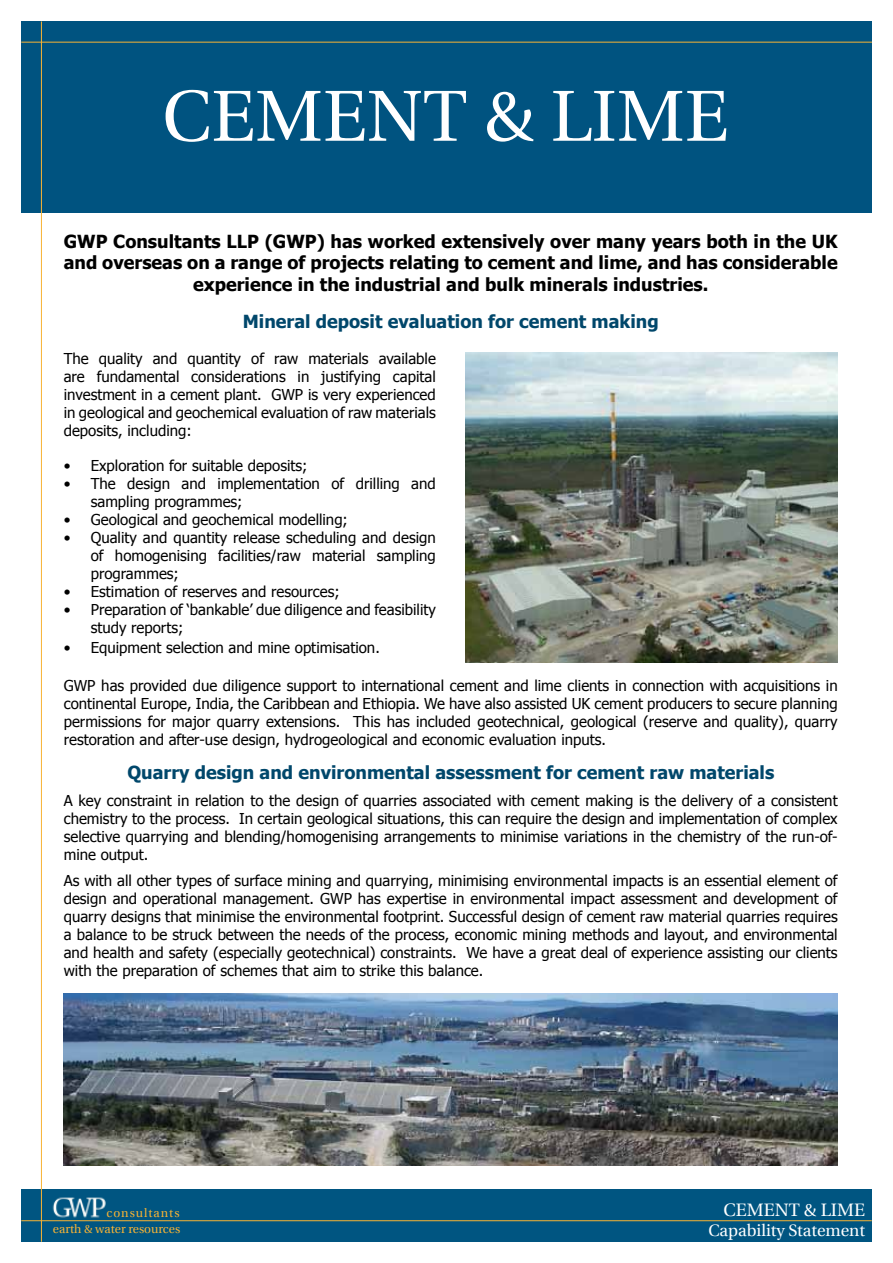
<style>
.page{position:relative;width:893px;height:1263px;background:#fff}
.page>*{position:absolute;margin:0;border:0;box-sizing:border-box;transform-origin:0 0}
.t1{font:72px "Utopia";color:#fff}
.t2{font:700 18px/21.6px "Tahoma";color:#000;text-align:center}
.t3{font:700 18px "Tahoma";color:#00476b}
.t4{font:18px "Utopia";color:#fff}
.t5{font:16.5px "Utopia";color:#fff}
.t6{font:15px/18px "Tahoma";color:#000;text-align:justify}
.t7{font:12px "Utopia";color:#f8b334}
.t8{font:12px "Utopia";letter-spacing:.08em;color:#f8b334}
</style>
<div class="page">
<div style="left:21px;top:21px;width:851px;height:192px;background:#005380"></div>
<div style="left:21px;top:1189px;width:851px;height:53px;background:#005581"></div>
<hr style="left:21px;top:42px;width:851px;height:1px;background:#f8b334">
<hr style="left:41px;top:21px;width:1px;height:1221px;background:#f8b334">
<img style="left:52px;top:1197px;width:54px;height:21px">
<hr style="left:21px;top:1220px;width:851px;height:1px;background:#f8b334">
<img style="left:466px;top:352px;width:372px;height:311px">
<img style="left:64px;top:994px;width:774px;height:171px">
<h1 class="t1" style="left:162px;top:76px;width:568px">CEMENT &amp; LIME</h1>
<p class="t2" style="left:64px;top:229px;width:775px">GWP Consultants LLP (GWP) has worked extensively over many years both in the UK and overseas on a range of projects relating to cement and lime, and has considerable experience in the industrial and bulk minerals industries.</p>
<p class="t3" style="left:243px;top:309px;width:417px">Mineral deposit evaluation for cement making</p>
<p class="t6" style="left:64px;top:349px;width:374px">The quality and quantity of raw materials available are fundamental considerations in justifying capital investment in a cement plant. GWP is very experienced in geological and geochemical evaluation of raw materials deposits, including:</p>
<p class="t6" style="left:64px;top:456px;width:245px">• Exploration for suitable deposits;</p>
<p class="t6" style="left:91px;top:474px;width:347px;text-indent:-27px">• The design and implementation of drilling and sampling programmes;</p>
<p class="t6" style="left:64px;top:510px;width:286px">• Geological and geochemical modelling;</p>
<p class="t6" style="left:91px;top:528px;width:347px;text-indent:-27px">• Quality and quantity release scheduling and design of homogenising facilities/raw material sampling programmes;</p>
<p class="t6" style="left:64px;top:582px;width:277px">• Estimation of reserves and resources;</p>
<p class="t6" style="left:91px;top:600px;width:347px;text-indent:-27px">• Preparation of ‘bankable’ due diligence and feasibility study reports;</p>
<p class="t6" style="left:64px;top:637px;width:318px">• Equipment selection and mine optimisation.</p>
<p class="t6" style="left:64px;top:676px;width:775px">GWP has provided due diligence support to international cement and lime clients in connection with acquisitions in continental Europe, India, the Caribbean and Ethiopia. We have also assisted UK cement producers to secure planning permissions for major quarry extensions. This has included geotechnical, geological (reserve and quality), quarry restoration and after-use design, hydrogeological and economic evaluation inputs.</p>
<p class="t3" style="left:127px;top:760px;width:648px">Quarry design and environmental assessment for cement raw materials</p>
<p class="t6" style="left:64px;top:790px;width:775px">A key constraint in relation to the design of quarries associated with cement making is the delivery of a consistent chemistry to the process. In certain geological situations, this can require the design and implementation of complex selective quarrying and blending/homogenising arrangements to minimise variations in the chemistry of the run-of&shy;mine output.</p>
<p class="t6" style="left:64px;top:871px;width:775px">As with all other types of surface mining and quarrying, minimising environmental impacts is an essential element of design and operational management. GWP has expertise in environmental impact assessment and development of quarry designs that minimise the environmental footprint. Successful design of cement raw material quarries requires a balance to be struck between the needs of the process, economic mining methods and layout, and environmental and health and safety (especially geotechnical) constraints. We have a great deal of experience assisting our clients with the preparation of schemes that aim to strike this balance.</p>
<p class="t8" style="left:106px;top:1207px;width:75px">consultants</p>
<p class="t4" style="left:723px;top:1200px;width:143px">CEMENT &amp; LIME</p>
<p class="t7" style="left:53px;top:1222px;width:129px">earth &amp; water resources</p>
<p class="t5" style="left:708px;top:1221px;width:158px">Capability Statement</p>
</div>
